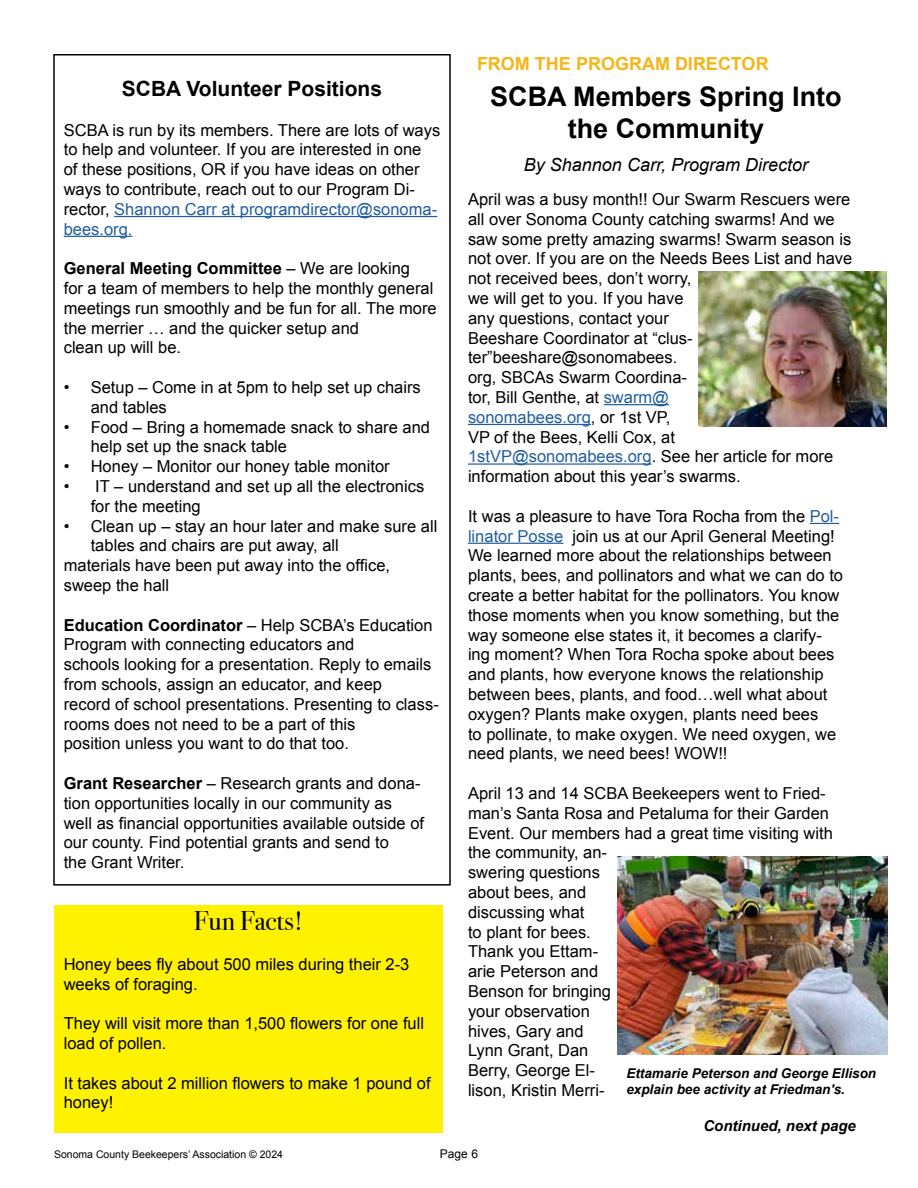
<style>
.page{position:relative;width:918px;height:1188px;background:#fff}
.page>*{position:absolute;margin:0;border:0;box-sizing:border-box;transform-origin:0 0}
.t1{font:700 27px/32.4px "Arial";color:#000;text-align:center}
.t2{font:27px "Bodoni Svty Two OSITCTT";color:#000}
.t3{font:700 21px "Arial";color:#000}
.t4{font:italic 18px "Arial";color:#000}
.t5{font:700 18px "Arial";color:#f4b619}
.t6{font:16.5px/19.8px "Arial";color:#000}
.t7{font:italic 700 15px "Arial";color:#000}
.t8{font:italic 700 13.5px/16.2px "Arial";color:#000}
.t9{font:12px "Arial";color:#000}
.t10{font:10.5px "Arial";color:#000}
.s1{color:#215e9e}
.s2{font-weight:700}
</style>
<div class="page">
<hr style="left:114px;top:216px;width:323px;height:1px;background:#215e9e">
<hr style="left:64px;top:236px;width:69px;height:1px;background:#215e9e">
<img style="left:698px;top:272px;width:189px;height:155px">
<hr style="left:604px;top:404px;width:65px;height:1px;background:#215e9e">
<hr style="left:468px;top:424px;width:123px;height:1px;background:#215e9e">
<hr style="left:468px;top:463px;width:184px;height:2px;background:#215e9e">
<svg style="left:810px;top:523px;width:29px;height:1px"></svg>
<hr style="left:468px;top:543px;width:95px;height:1px;background:#215e9e">
<img style="left:617px;top:857px;width:270px;height:198px">
<div style="left:55px;top:905px;width:388px;height:227px;background:#fff200"></div>
<p class="t5" style="left:477px;top:52px;width:293px">FROM THE PROGRAM DIRECTOR</p>
<h1 class="t1" style="left:490px;top:81px;width:353px">SCBA Members Spring Into the Community</h1>
<p class="t4" style="left:524px;top:153px;width:286px">By Shannon Carr, Program Director</p>
<p class="t6" style="left:468px;top:189px;width:386px">April was a busy month!! Our Swarm Rescuers were all over Sonoma County catching swarms! And we saw some pretty amazing swarms! Swarm season is not over. If you are on the Needs Bees List and have not received bees, don’t worry,<br>we will get to you. If you have<br>any questions, contact your<br>Beeshare Coordinator at “clus&shy;ter”beeshare@sonomabees.<br>org, SBCAs Swarm Coordina-<br>tor, Bill Genthe, at <span class="s1">swarm@<br>sonomabees.org</span>, or 1st VP,<br>VP of the Bees, Kelli Cox, at <span class="s1">1stVP@sonomabees.org</span>. See her article for more information about this year’s swarms.</p>
<p class="t6" style="left:468px;top:506px;width:377px">It was a pleasure to have Tora Rocha from the <span class="s1">Pol&shy;linator Posse</span> join us at our April General Meeting!<br>We learned more about the relationships between plants, bees, and pollinators and what we can do to create a better habitat for the pollinators. You know those moments when you know something, but the way someone else states it, it becomes a clarify&shy;ing moment? When Tora Rocha spoke about bees and plants, how everyone knows the relationship between bees, plants, and food…well what about oxygen? Plants make oxygen, plants need bees<br>to pollinate, to make oxygen. We need oxygen, we need plants, we need bees! WOW!!</p>
<p class="t6" style="left:468px;top:783px;width:366px">April 13 and 14 SCBA Beekeepers went to Fried&shy;man’s Santa Rosa and Petaluma for their Garden<br>Event. Our members had a great time visiting with the community, an-<br>swering questions<br>about bees, and<br>discussing what<br>to plant for bees.<br>Thank you Ettam-<br>arie Peterson and<br>Benson for bringing<br>your observation<br>hives, Gary and<br>Lynn Grant, Dan<br>Berry, George El-<br>lison, Kristin Merri-</p>
<p class="t7" style="left:703px;top:1116px;width:154px">Continued, next page</p>
<p class="t3" style="left:122px;top:75px;width:262px">SCBA Volunteer Positions</p>
<p class="t6" style="left:64px;top:120px;width:378px">SCBA is run by its members. There are lots of ways to help and volunteer. If you are interested in one<br>of these positions, OR if you have ideas on other ways to contribute, reach out to our Program Di&shy;rector, <span class="s1">Shannon Carr at programdirector@sonoma&shy;bees.org.</span></p>
<p class="t6" style="left:64px;top:259px;width:374px"><span class="s2">General Meeting Committee</span> – We are looking<br>for a team of members to help the monthly general meetings run smoothly and be fun for all. The more the merrier … and the quicker setup and<br>clean up will be.</p>
<p class="t6" style="left:91px;top:377px;width:332px;text-indent:-27px">• Setup – Come in at 5pm to help set up chairs and tables</p>
<p class="t6" style="left:91px;top:417px;width:341px;text-indent:-27px">• Food – Bring a homemade snack to share and help set up the snack table</p>
<p class="t6" style="left:64px;top:457px;width:327px">• Honey – Monitor our honey table monitor</p>
<p class="t6" style="left:91px;top:476px;width:335px;text-indent:-27px">• IT – understand and set up all the electronics for the meeting</p>
<p class="t6" style="left:64px;top:516px;width:375px">• Clean up – stay an hour later and make sure all</p>
<p class="t6" style="left:91px;top:536px;width:250px">tables and chairs are put away, all</p>
<p class="t6" style="left:64px;top:556px;width:328px">materials have been put away into the office,</p>
<p class="t6" style="left:64px;top:575px;width:107px">sweep the hall</p>
<p class="t6" style="left:64px;top:615px;width:377px"><span class="s2">Education Coordinator</span> – Help SCBA’s Education Program with connecting educators and<br>schools looking for a presentation. Reply to emails from schools, assign an educator, and keep<br>record of school presentations. Presenting to class&shy;rooms does not need to be a part of this<br>position unless you want to do that too.</p>
<p class="t6" style="left:64px;top:773px;width:362px"><span class="s2">Grant Researcher</span> – Research grants and dona&shy;tion opportunities locally in our community as well as financial opportunities available outside of our county. Find potential grants and send to<br>the Grant Writer.</p>
<h1 class="t2" style="left:194px;top:905px;width:111px">Fun Facts!</h1>
<p class="t6" style="left:64px;top:954px;width:347px">Honey bees fly about 500 miles during their 2-3 weeks of foraging.</p>
<p class="t6" style="left:64px;top:1014px;width:362px">They will visit more than 1,500 flowers for one full load of pollen.</p>
<p class="t6" style="left:64px;top:1073px;width:368px">It takes about 2 million flowers to make 1 pound of honey!</p>
<p class="t8" style="left:626px;top:1065px;width:251px">Ettamarie Peterson and George Ellison explain bee activity at Friedman's.</p>
<p class="t10" style="left:54px;top:1147px;width:231px">Sonoma County Beekeepers’ Association © 2024</p>
<p class="t9" style="left:440px;top:1146px;width:40px">Page 6</p>
</div>
